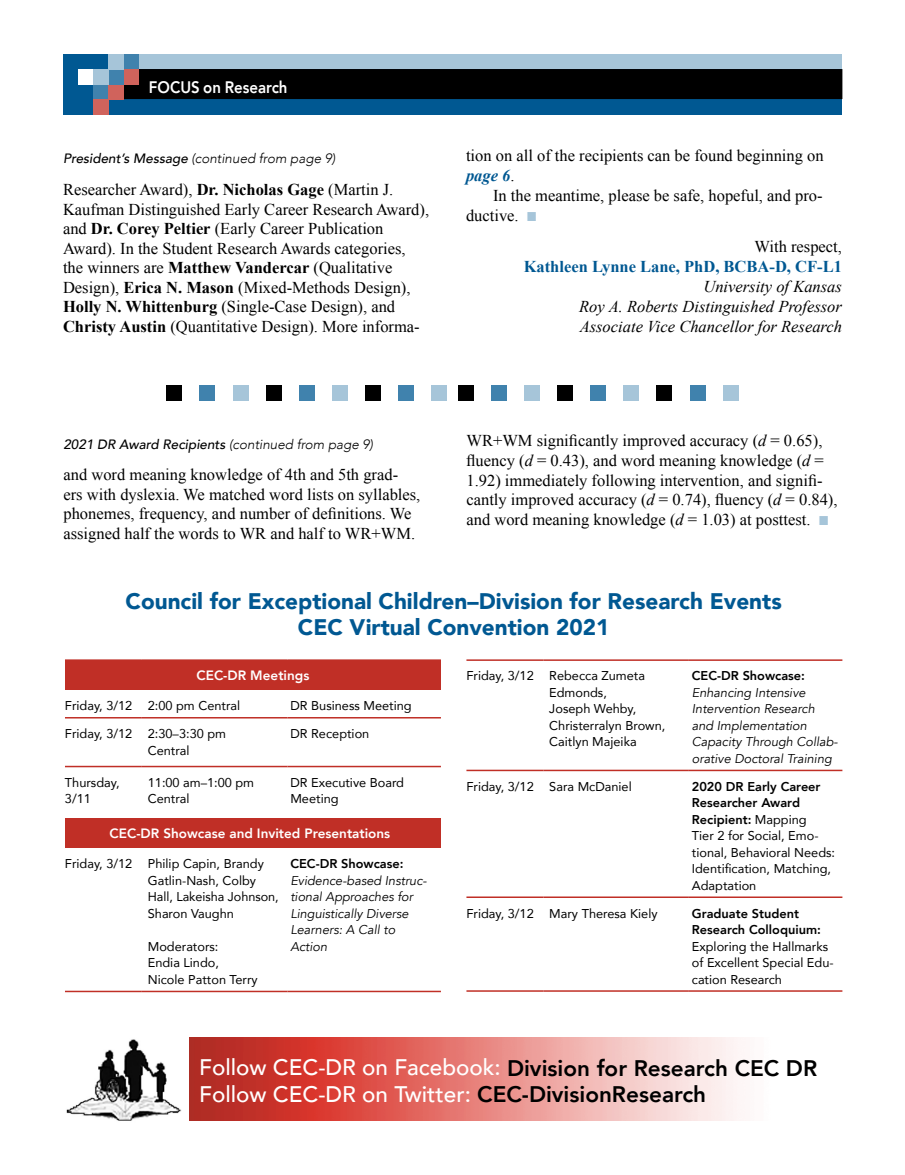
<style>
.page{position:relative;width:905px;height:1175px;background:#fff}
.page>*{position:absolute;margin:0;border:0;box-sizing:border-box;transform-origin:0 0}
.t1{font:500 22.5px/25.5px "Avenir";color:#fff}
.AT{font:900 22.5px/25.5px "Avenir";color:#005892;text-align:center}
.t2{font:800 16.65px "Avenir";color:#fff;scale:.9 1}
.Body_Text{font:16.5px/19.5px "Times New Roman";color:#000}
.Body_After_Head{font:16.5px/19.5px "Times New Roman";color:#000}
.Body_After_Head-2{font:italic 16.5px "Times New Roman";color:#000}
.Body_After_Head-3{font:700 16.5px "Times New Roman";color:#005892}
.Continued_From{font:italic 500 13.5px "Avenir";color:#000}
.Continued_From-2{font:italic 300 13.5px "Avenir";color:#000}
.Table_Body{font:800 13.5px "Avenir";color:#fff}
.Table_Col__Head{font:800 13.5px "Avenir";color:#fff}
.Table_Body-2{font:12.75px/16.5px "Avenir";color:#000}
.Table_Body-3{font:italic 12.75px/16.5px "Avenir";color:#000}
.s1{font-weight:500}
.s2{font-weight:700}
.s3{font-weight:700;font-style:italic;color:#005892}
.s4{font-family:"Menlo";font-weight:700;font-size:17.4px;color:#a6c5d9}
.s5{font-weight:300}
.s6{font-style:italic}
.s7{font-weight:800;font-style:normal}
.s8{font-weight:800}
.s9{font-weight:800;color:#000}
</style>
<div class="page">
<img style="left:66px;top:1039px;width:116px;height:82px">
<img style="left:189px;top:1037px;width:548px;height:83px">
<div style="left:63px;top:54px;width:779px;height:60px;background:#005892"></div>
<div style="left:138px;top:54px;width:704px;height:15px;background:#a6c5d9"></div>
<div style="left:124px;top:70px;width:717px;height:28px;background:#000"></div>
<div style="left:123px;top:69px;width:719px;height:30px;border:2px solid #000"></div>
<div style="left:123px;top:54px;width:15px;height:15px;background:#4082ad"></div>
<div style="left:93px;top:84px;width:15px;height:15px;background:#4082ad"></div>
<div style="left:93px;top:99px;width:15px;height:15px;background:#d0635c"></div>
<div style="left:108px;top:84px;width:15px;height:15px;background:#d0635c"></div>
<div style="left:123px;top:69px;width:15px;height:15px;background:#d0635c"></div>
<div style="left:78px;top:69px;width:15px;height:15px;background:#fff"></div>
<div style="left:108px;top:69px;width:15px;height:15px;background:#4082ad"></div>
<div style="left:93px;top:69px;width:15px;height:15px;background:#a6c5d9"></div>
<div style="left:108px;top:54px;width:15px;height:15px;background:#a6c5d9"></div>
<div style="left:200px;top:386px;width:15px;height:15px;background:#4082ad"></div>
<div style="left:299px;top:386px;width:15px;height:15px;background:#4082ad"></div>
<div style="left:398px;top:386px;width:15px;height:15px;background:#4082ad"></div>
<div style="left:431px;top:386px;width:15px;height:15px;background:#a6c5d9"></div>
<div style="left:233px;top:386px;width:15px;height:15px;background:#a6c5d9"></div>
<div style="left:332px;top:386px;width:15px;height:15px;background:#a6c5d9"></div>
<div style="left:167px;top:386px;width:15px;height:15px;background:#000"></div>
<div style="left:266px;top:386px;width:15px;height:15px;background:#000"></div>
<div style="left:365px;top:386px;width:15px;height:15px;background:#000"></div>
<div style="left:491px;top:386px;width:15px;height:15px;background:#4082ad"></div>
<div style="left:591px;top:386px;width:15px;height:15px;background:#4082ad"></div>
<div style="left:690px;top:386px;width:15px;height:15px;background:#4082ad"></div>
<div style="left:723px;top:386px;width:15px;height:15px;background:#a6c5d9"></div>
<div style="left:524px;top:386px;width:15px;height:15px;background:#a6c5d9"></div>
<div style="left:624px;top:386px;width:15px;height:15px;background:#a6c5d9"></div>
<div style="left:458px;top:386px;width:15px;height:15px;background:#000"></div>
<div style="left:558px;top:386px;width:15px;height:15px;background:#000"></div>
<div style="left:657px;top:386px;width:15px;height:15px;background:#000"></div>
<div style="left:65px;top:660px;width:376px;height:30px;background:#c02f26"></div>
<div style="left:65px;top:818px;width:376px;height:30px;background:#c02f26"></div>
<hr style="left:65px;top:990px;width:77px;height:2px;background:#c02f26">
<hr style="left:142px;top:990px;width:145px;height:2px;background:#c02f26">
<hr style="left:287px;top:990px;width:154px;height:2px;background:#c02f26">
<hr style="left:65px;top:659px;width:77px;height:2px;background:#c02f26">
<hr style="left:142px;top:659px;width:145px;height:2px;background:#c02f26">
<hr style="left:287px;top:659px;width:154px;height:2px;background:#c02f26">
<hr style="left:65px;top:717px;width:77px;height:1px;background:#c02f26">
<hr style="left:142px;top:717px;width:145px;height:1px;background:#c02f26">
<hr style="left:287px;top:717px;width:154px;height:1px;background:#c02f26">
<hr style="left:65px;top:765px;width:77px;height:2px;background:#c02f26">
<hr style="left:142px;top:765px;width:145px;height:2px;background:#c02f26">
<hr style="left:287px;top:765px;width:154px;height:2px;background:#c02f26">
<hr style="left:466px;top:659px;width:77px;height:2px;background:#c02f26">
<hr style="left:543px;top:659px;width:145px;height:2px;background:#c02f26">
<hr style="left:688px;top:659px;width:154px;height:2px;background:#c02f26">
<hr style="left:466px;top:769px;width:77px;height:2px;background:#c02f26">
<hr style="left:543px;top:769px;width:145px;height:2px;background:#c02f26">
<hr style="left:688px;top:769px;width:154px;height:2px;background:#c02f26">
<hr style="left:466px;top:896px;width:77px;height:2px;background:#c02f26">
<hr style="left:543px;top:896px;width:145px;height:2px;background:#c02f26">
<hr style="left:688px;top:896px;width:154px;height:2px;background:#c02f26">
<hr style="left:466px;top:990px;width:77px;height:1px;background:#c02f26">
<hr style="left:543px;top:990px;width:145px;height:1px;background:#c02f26">
<hr style="left:688px;top:990px;width:154px;height:1px;background:#c02f26">
<h2 class="t2" style="left:149px;top:74px;width:155px">FOCUS on Research</h2>
<p class="Continued_From-2" style="left:63px;top:150px;width:274px"><span class="s1">President’s Message</span> (continued from page 9)</p>
<p class="Body_Text" style="left:63px;top:180px;width:367px">Researcher Award), <span class="s2">Dr. Nicholas Gage</span> (Martin J.<br>Kaufman Distinguished Early Career Research Award), and <span class="s2">Dr. Corey Peltier</span> (Early Career Publication Award). In the Student Research Awards categories, the winners are <span class="s2">Matthew Vandercar</span> (Qualitative Design), <span class="s2">Erica N. Mason</span> (Mixed-Methods Design), <span class="s2">Holly N. Whittenburg</span> (Single-Case Design), and <span class="s2">Christy Austin</span> (Quantitative Design). More informa-</p>
<p class="Body_Text" style="left:466px;top:145px;width:359px;line-height:20.1px">tion on all of the recipients can be found beginning on <span class="s3">page 6</span>.</p>
<p class="Body_Text" style="left:466px;top:185px;width:358px;line-height:20.1px;text-indent:27px">In the meantime, please be safe, hopeful, and pro&shy;ductive. <span class="s4">◼</span></p>
<p class="Body_After_Head" style="left:754px;top:236px;width:89px">With respect,</p>
<p class="Body_After_Head-3" style="left:523px;top:255px;width:320px">Kathleen Lynne Lane, PhD, BCBA-D, CF-L1</p>
<p class="Body_After_Head-2" style="left:703px;top:275px;width:140px">University of Kansas</p>
<p class="Body_After_Head-2" style="left:579px;top:295px;width:264px">Roy A. Roberts Distinguished Professor</p>
<p class="Body_After_Head-2" style="left:579px;top:315px;width:264px">Associate Vice Chancellor for Research</p>
<p class="Continued_From" style="left:63px;top:436px;width:311px">2021 DR Award Recipients <span class="s5">(continued from page 9)</span></p>
<p class="Body_After_Head" style="left:63px;top:465px;width:358px">and word meaning knowledge of 4th and 5th grad&shy;ers with dyslexia. We matched word lists on syllables, phonemes, frequency, and number of definitions. We assigned half the words to WR and half to WR+WM.</p>
<p class="Body_After_Head" style="left:466px;top:431px;width:372px">WR+WM significantly improved accuracy (<span class="s6">d</span> = 0.65), fluency (<span class="s6">d</span> = 0.43), and word meaning knowledge (<span class="s6">d</span> = 1.92) immediately following intervention, and signifi&shy;cantly improved accuracy (<span class="s6">d</span> = 0.74), fluency (<span class="s6">d</span> = 0.84), and word meaning knowledge (<span class="s6">d</span> = 1.03) at posttest. <span class="s4">◼</span></p>
<p class="AT" style="left:126px;top:588px;width:657px">Council for Exceptional Children–Division for Research Events<br>CEC Virtual Convention 2021</p>
<p class="Table_Col__Head" style="left:196px;top:664px;width:114px">CEC-DR Meetings</p>
<p class="Table_Body-2" style="left:65px;top:697px;width:69px">Friday, 3/12</p>
<p class="Table_Body-2" style="left:148px;top:697px;width:94px">2:00 pm Central</p>
<p class="Table_Body-2" style="left:290px;top:697px;width:123px">DR Business Meeting</p>
<p class="Table_Body-2" style="left:65px;top:725px;width:69px">Friday, 3/12</p>
<p class="Table_Body-2" style="left:148px;top:725px;width:80px">2:30–3:30 pm<br>Central</p>
<p class="Table_Body-2" style="left:290px;top:725px;width:80px">DR Reception</p>
<p class="Table_Body-2" style="left:65px;top:773px;width:56px">Thursday,<br>3/11</p>
<p class="Table_Body-2" style="left:148px;top:773px;width:108px">11:00 am–1:00 pm<br>Central</p>
<p class="Table_Body-2" style="left:290px;top:773px;width:115px">DR Executive Board<br>Meeting</p>
<p class="Table_Body" style="left:110px;top:822px;width:282px">CEC-DR Showcase and Invited Presentations</p>
<p class="Table_Body-2" style="left:65px;top:855px;width:69px">Friday, 3/12</p>
<p class="Table_Body-2" style="left:148px;top:855px;width:132px">Philip Capin, Brandy<br>Gatlin-Nash, Colby<br>Hall, Lakeisha Johnson,<br>Sharon Vaughn</p>
<p class="Table_Body-2" style="left:148px;top:938px;width:111px">Moderators:<br>Endia Lindo,<br>Nicole Patton Terry</p>
<p class="Table_Body-2" style="left:466px;top:667px;width:69px">Friday, 3/12</p>
<p class="Table_Body-2" style="left:549px;top:667px;width:97px">Rebecca Zumeta<br>Edmonds,</p>
<p class="Table_Body-2" style="left:549px;top:700px;width:117px">Joseph Wehby,<br>Christerralyn Brown,<br>Caitlyn Majeika</p>
<p class="Table_Body-3" style="left:692px;top:668px;width:147px"><span class="s7">CEC-DR Showcase:<br></span>Enhancing Intensive<br>Intervention Research and Implementation<br>Capacity Through Collab&shy;orative Doctoral Training</p>
<p class="Table_Body-2" style="left:466px;top:777px;width:69px">Friday, 3/12</p>
<p class="Table_Body-2" style="left:549px;top:777px;width:84px">Sara McDaniel</p>
<p class="Table_Body-2" style="left:692px;top:777px;width:145px"><span class="s8">2020 DR Early Career<br>Researcher Award<br>Recipient:</span> Mapping<br>Tier 2 for Social, Emo&shy;tional, Behavioral Needs:<br>Identification, Matching,<br>Adaptation</p>
<p class="Table_Body-2" style="left:466px;top:904px;width:69px">Friday, 3/12</p>
<p class="Table_Body-2" style="left:549px;top:904px;width:110px">Mary Theresa Kiely</p>
<p class="Table_Body-2" style="left:692px;top:904px;width:143px"><span class="s8">Graduate Student<br>Research Colloquium:<br></span>Exploring the Hallmarks of Excellent Special Edu&shy;cation Research</p>
<p class="Table_Body-3" style="left:290px;top:856px;width:138px"><span class="s7">CEC-DR Showcase:<br></span>Evidence-based Instruc&shy;tional Approaches for<br>Linguistically Diverse<br>Learners: A Call to<br>Action</p>
<h1 class="t1" style="left:199px;top:1054px;width:619px">Follow CEC-DR on Facebook: <span class="s9">Division for Research CEC DR<br></span>Follow CEC-DR on Twitter: <span class="s9">CEC-DivisionResearch</span></h1>
</div>
